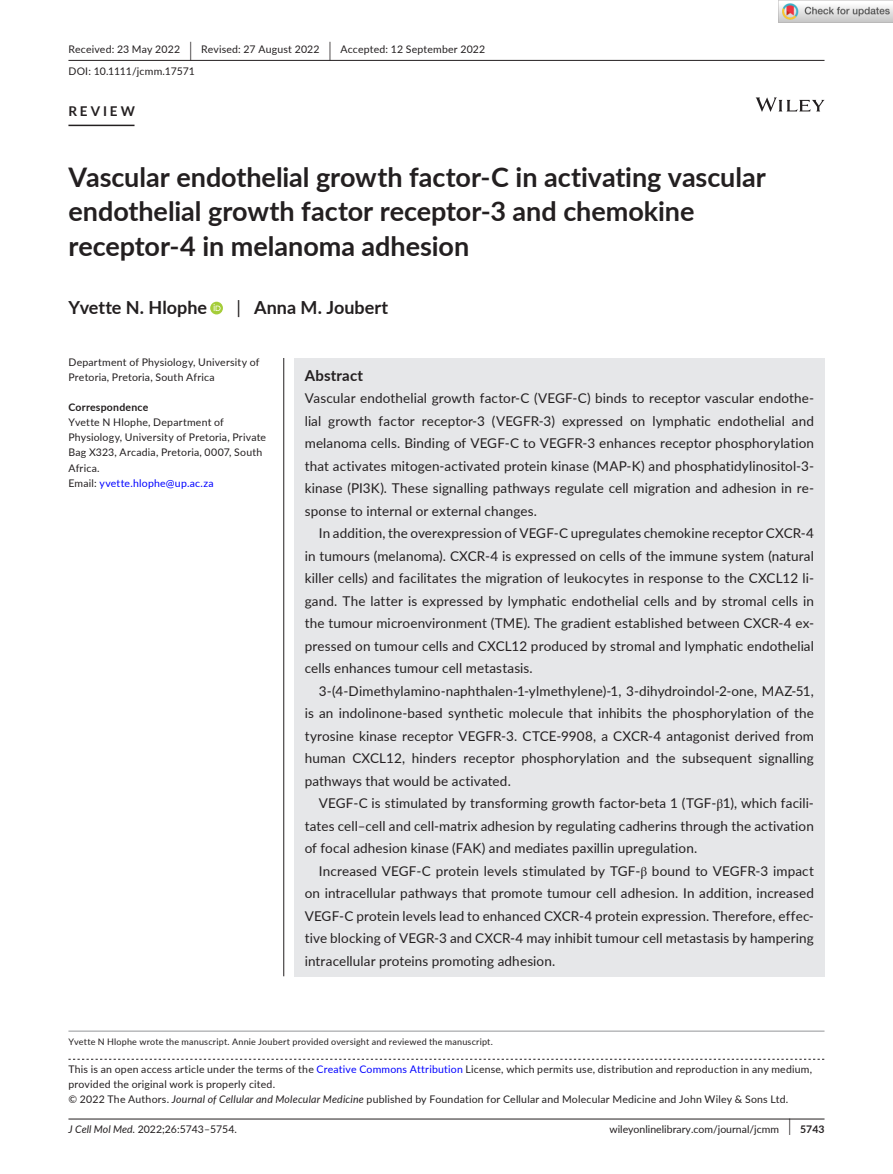
<style>
.page{position:relative;width:893px;height:1174px;background:#fff}
.page>*{position:absolute;margin:0;border:0;box-sizing:border-box;transform-origin:0 0}
.t1{font:700 27px/34.5px "Lato";color:#231f20}
.t2{font:700 18px "Lato";color:#231f20}
.t3{font:700 15px "Lato";letter-spacing:.015em;color:#231f20}
.t4{font:13.5px/22.5px "Lato";letter-spacing:.01em;color:#231f20;text-align:justify}
.t5{font:700 13.5px "Lato";letter-spacing:.215em;color:#231f20}
.t6{font:10.5px/15px "Lato";letter-spacing:.02em;color:#231f20}
.t7{font:10.5px "Lato";color:#231f20}
.t8{font:700 10.5px "Lato";letter-spacing:.02em;color:#231f20}
.t9{font:9px "Lato";letter-spacing:.025em;color:#231f20}
.s1{font-size:19.65px}
.s2{font-weight:400}
.s3{color:#00f}
.s4{font-family:"STIX"}
.s5{font-style:italic}
.s6{font-size:17.4px}
.s7{font-weight:700}
</style>
<div class="page">
<hr style="left:68px;top:1118px;width:756px;height:1px;background:#231f20">
<svg style="left:756px;top:97px;width:68px;height:15px"></svg>
<hr style="left:68px;top:60px;width:756px;height:1px;background:#231f20">
<hr style="left:68px;top:125px;width:67px;height:1px;background:#231f20">
<svg style="left:210px;top:302px;width:13px;height:12px"></svg>
<svg style="left:214px;top:304px;width:7px;height:7px"></svg>
<svg style="left:68px;top:1058px;width:756px;height:1px"></svg>
<hr style="left:68px;top:1030px;width:756px;height:1px;background:#939598">
<div style="left:294px;top:358px;width:530px;height:618px;background:#e6e7e9"></div>
<hr style="left:283px;top:358px;width:1px;height:618px;background:#231f20">
<img style="left:779px;top:0;width:114px;height:23px">
<p class="t6" style="left:68px;top:38px;width:418px;line-height:21.8px">Received: 23 May 2022 <span class="s1">|</span> Revised: 27 August 2022 <span class="s1">|</span> Accepted: 12 September 2022<br>DOI: 10.1111/jcmm.17571</p>
<p class="t5" style="left:68px;top:101px;width:68px">REVIEW</p>
<h1 class="t1" style="left:68px;top:159px;width:699px">Vascular endothelial growth factor-C in activating vascular endothelial growth factor receptor-3 and chemokine receptor-4 in melanoma adhesion</h1>
<h2 class="t2" style="left:68px;top:295px;width:140px">Yvette N. Hlophe</h2>
<h2 class="t2" style="left:236px;top:295px;width:153px"><span class="s2">|</span> Anna M. Joubert</h2>
<p class="t6" style="left:68px;top:355px;width:193px">Department of Physiology, University of<br>Pretoria, Pretoria, South Africa</p>
<p class="t8" style="left:68px;top:400px;width:81px">Correspondence</p>
<p class="t6" style="left:68px;top:415px;width:199px">Yvette N Hlophe, Department of<br>Physiology, University of Pretoria, Private<br>Bag X323, Arcadia, Pretoria, 0007, South<br>Africa.<br>Email: <span class="s3">yvette.hlophe@up.ac.za</span></p>
<p class="t3" style="left:305px;top:364px;width:60px">Abstract</p>
<p class="t4" style="left:305px;top:386px;width:511px">Vascular endothelial growth factor-C (VEGF-C) binds to receptor vascular endothe&shy;lial growth factor receptor-3 (VEGFR-3) expressed on lymphatic endothelial and melanoma cells. Binding of VEGF-C to VEGFR-3 enhances receptor phosphorylation that activates mitogen-activated protein kinase (MAP-K) and phosphatidylinositol-3- kinase (PI3K). These signalling pathways regulate cell migration and adhesion in re&shy;sponse to internal or external changes.</p>
<p class="t4" style="left:305px;top:521px;width:511px;text-indent:14px">In addition, the overexpression of VEGF-C upregulates chemokine receptor CXCR-4 in tumours (melanoma). CXCR-4 is expressed on cells of the immune system (natural killer cells) and facilitates the migration of leukocytes in response to the CXCL12 li&shy;gand. The latter is expressed by lymphatic endothelial cells and by stromal cells in the tumour microenvironment (TME). The gradient established between CXCR-4 ex&shy;pressed on tumour cells and CXCL12 produced by stromal and lymphatic endothelial cells enhances tumour cell metastasis.</p>
<p class="t4" style="left:305px;top:679px;width:511px;text-indent:14px">3-(4-Dimethylamino-naphthalen-1-ylmethylene)-1, 3-dihydroindol-2-one, MAZ-51, is an indolinone-based synthetic molecule that inhibits the phosphorylation of the tyrosine kinase receptor VEGFR-3. CTCE-9908, a CXCR-4 antagonist derived from human CXCL12, hinders receptor phosphorylation and the subsequent signalling pathways that would be activated.</p>
<p class="t4" style="left:305px;top:791px;width:511px;text-indent:14px">VEGF-C is stimulated by transforming growth factor-beta 1 (TGF-<span class="s4">β</span>1), which facili&shy;tates cell–cell and cell-matrix adhesion by regulating cadherins through the activation of focal adhesion kinase (FAK) and mediates paxillin upregulation.</p>
<p class="t4" style="left:305px;top:859px;width:511px;text-indent:14px">Increased VEGF-C protein levels stimulated by TGF-<span class="s4">β</span> bound to VEGFR-3 impact on intracellular pathways that promote tumour cell adhesion. In addition, increased VEGF-C protein levels lead to enhanced CXCR-4 protein expression. Therefore, effec&shy;tive blocking of VEGR-3 and CXCR-4 may inhibit tumour cell metastasis by hampering intracellular proteins promoting adhesion.</p>
<p class="t9" style="left:68px;top:1035px;width:426px">Yvette N Hlophe wrote the manuscript. Annie Joubert provided oversight and reviewed the manuscript.</p>
<p class="t6" style="left:68px;top:1061px;width:745px">This is an open access article under the terms of the <span class="s3">Creative Commons Attribution</span> License, which permits use, distribution and reproduction in any medium, provided the original work is properly cited.<br>© 2022 The Authors. <span class="s5">Journal of Cellular and Molecular Medicine</span> published by Foundation for Cellular and Molecular Medicine and John Wiley &amp; Sons Ltd.</p>
<p class="t7" style="left:68px;top:1121px;width:170px"><span class="s5">J Cell Mol Med.</span> 2022;26:5743–5754.</p>
<p class="t7" style="left:609px;top:1121px;width:217px">wileyonlinelibrary.com/journal/jcmm <span class="s6">|</span> <span class="s7">5743</span></p>
</div>
